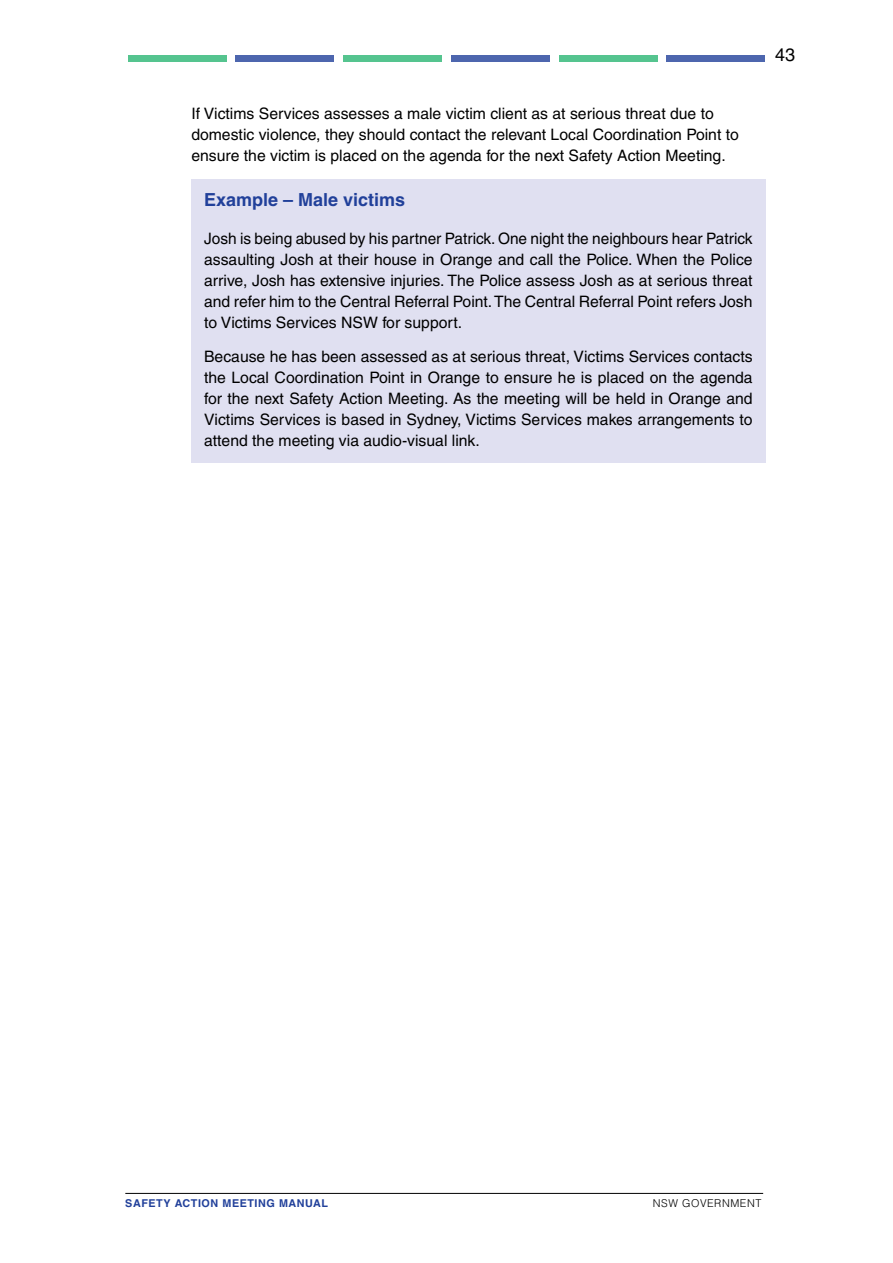
<style>
.page{position:relative;width:893px;height:1263px;background:#fff}
.page>*{position:absolute;margin:0;border:0;box-sizing:border-box;transform-origin:0 0}
.t1{font:700 18px "Helvetica LT";color:#21409a}
.t2{font:18px "Helvetica LT";color:#000}
.t3{font:15.75px/21px "Helvetica LT";color:#000;text-align:justify}
.t4{font:700 10.8px "Helvetica LT";letter-spacing:.05em;color:#21409a}
.t5{font:300 10.8px "Helvetica LT";letter-spacing:.05em;color:#000}
</style>
<div class="page">
<div style="left:128px;top:55px;width:98px;height:6px;background:#55c48f"></div>
<div style="left:235px;top:55px;width:99px;height:6px;background:#4d66ae"></div>
<div style="left:343px;top:55px;width:99px;height:6px;background:#55c48f"></div>
<div style="left:451px;top:55px;width:99px;height:6px;background:#4d66ae"></div>
<div style="left:559px;top:55px;width:99px;height:6px;background:#55c48f"></div>
<div style="left:666px;top:55px;width:99px;height:6px;background:#4d66ae"></div>
<hr style="left:125px;top:1193px;width:638px;height:1px;background:#000">
<div style="left:191px;top:179px;width:574px;height:284px;background:#e0e0f1"></div>
<p class="t3" style="left:191px;top:102px;width:549px;text-align:left">If Victims Services assesses a male victim client as at serious threat due to domestic violence, they should contact the relevant Local Coordination Point to ensure the victim is placed on the agenda for the next Safety Action Meeting.</p>
<p class="t1" style="left:204px;top:189px;width:203px">Example – Male victims</p>
<p class="t3" style="left:204px;top:228px;width:550px">Josh is being abused by his partner Patrick. One night the neighbours hear Patrick assaulting Josh at their house in Orange and call the Police. When the Police arrive, Josh has extensive injuries. The Police assess Josh as at serious threat and refer him to the Central Referral Point. The Central Referral Point refers Josh to Victims Services NSW for support.</p>
<p class="t3" style="left:204px;top:346px;width:550px">Because he has been assessed as at serious threat, Victims Services contacts the Local Coordination Point in Orange to ensure he is placed on the agenda for the next Safety Action Meeting. As the meeting will be held in Orange and Victims Services is based in Sydney, Victims Services makes arrangements to attend the meeting via audio-visual link.</p>
<p class="t2" style="left:775px;top:44px;width:22px">43</p>
<p class="t4" style="left:125px;top:1197px;width:204px">SAFETY ACTION MEETING MANUAL</p>
<p class="t5" style="left:653px;top:1197px;width:110px">NSW GOVERNMENT</p>
</div>
